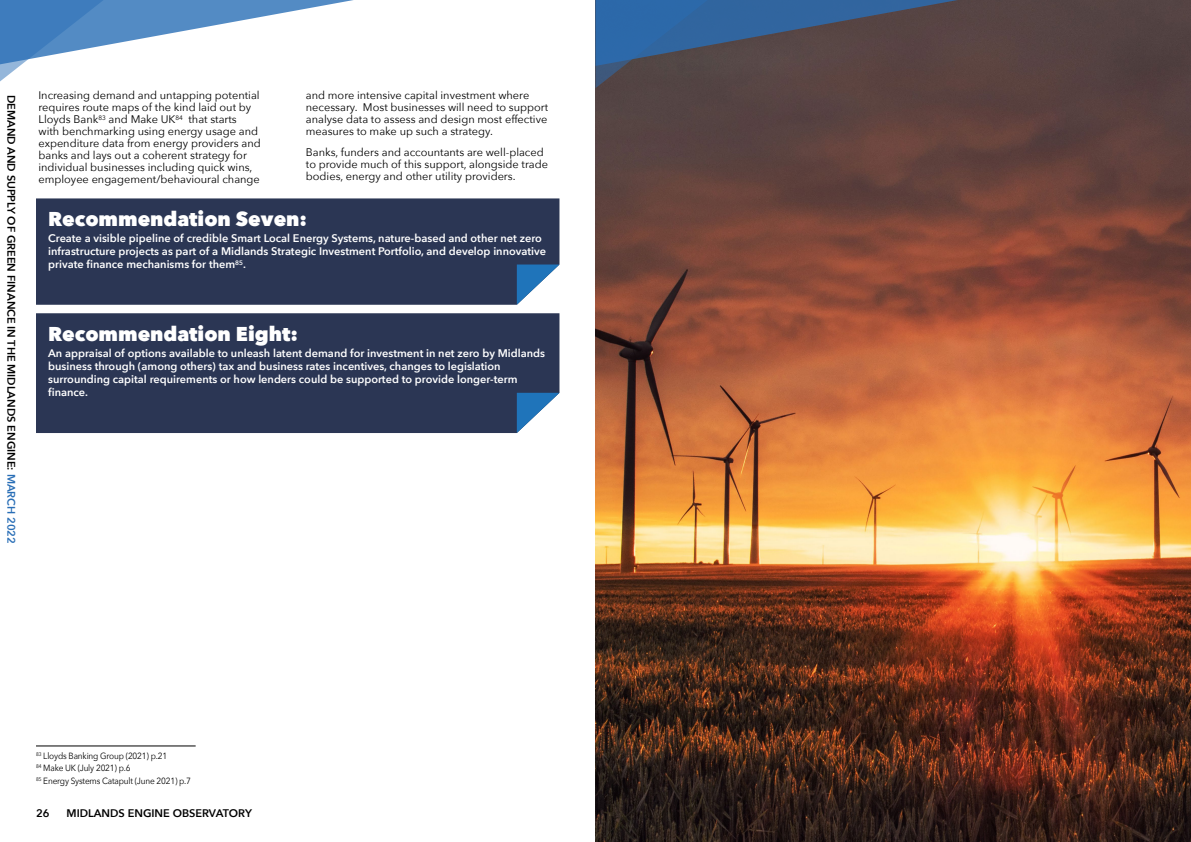
<style>
.page{position:relative;width:1191px;height:842px;background:#fff}
.page>*{position:absolute;margin:0;border:0;box-sizing:border-box;transform-origin:0 0}
.t1{font:800 20px "Avenir Next";color:#fff}
.t2{font:11px/12px "Avenir Next";color:#000}
.t3{font:600 11px/13.2px "Avenir Next";color:#fff}
.t4{font:600 11px "Avenir Next";color:#000}
.t5{font:9px/12.8px "Avenir Next";letter-spacing:-.02em;color:#000;scale:.92 1}
.s1{color:#296eb6}
</style>
<div class="page">
<img style="left:595px;top:0;width:596px;height:842px">
<svg style="left:595px;top:0;width:409px;height:88px;background:#495063"></svg>
<svg style="left:0;top:0;width:353px;height:82px"></svg>
<div style="left:36px;top:198px;width:523px;height:107px;background:#2b3654"></div>
<svg style="left:517px;top:264px;width:42px;height:41px"></svg>
<div style="left:36px;top:313px;width:523px;height:120px;background:#2b3654"></div>
<svg style="left:517px;top:393px;width:42px;height:40px"></svg>
<hr style="left:36px;top:745px;width:160px;height:1px;background:#000">
<p class="t4" style="left:21px;top:95px;width:451px;rotate:90deg">DEMAND AND SUPPLY OF GREEN FINANCE IN THE MIDLANDS ENGINE: <span class="s1">MARCH 2022</span></p>
<p class="t2" style="left:38px;top:89px;width:224px">Increasing demand and untapping potential requires route maps of the kind laid out by Lloyds Bank<sup>83</sup> and Make UK<sup>84</sup> that starts<br>with benchmarking using energy usage and expenditure data from energy providers and banks and lays out a coherent strategy for individual businesses including quick wins, employee engagement/behavioural change</p>
<p class="t2" style="left:306px;top:89px;width:244px">and more intensive capital investment where necessary. Most businesses will need to support analyse data to assess and design most effective measures to make up such a strategy.</p>
<p class="t2" style="left:306px;top:145px;width:244px">Banks, funders and accountants are well-placed to provide much of this support, alongside trade bodies, energy and other utility providers.</p>
<h1 class="t1" style="left:48px;top:206px;width:260px">Recommendation Seven:</h1>
<p class="t3" style="left:48px;top:231px;width:499px">Create a visible pipeline of credible Smart Local Energy Systems, nature-based and other net zero infrastructure projects as part of a Midlands Strategic Investment Portfolio, and develop innovative private finance mechanisms for them<sup>85</sup>.</p>
<h1 class="t1" style="left:48px;top:321px;width:251px">Recommendation Eight:</h1>
<p class="t3" style="left:48px;top:346px;width:498px">An appraisal of options available to unleash latent demand for investment in net zero by Midlands business through (among others) tax and business rates incentives, changes to legislation surrounding capital requirements or how lenders could be supported to provide longer-term finance.</p>
<p class="t5" style="left:36px;top:749px;width:170px"><sup>83</sup> Lloyds Banking Group (2021) p.21<br><sup>84</sup> Make UK (July 2021) p.6<br><sup>85</sup> Energy Systems Catapult (June 2021) p.7</p>
<p class="t4" style="left:36px;top:804px;width:15px">26</p>
<p class="t4" style="left:67px;top:804px;width:187px">MIDLANDS ENGINE OBSERVATORY</p>
</div>
